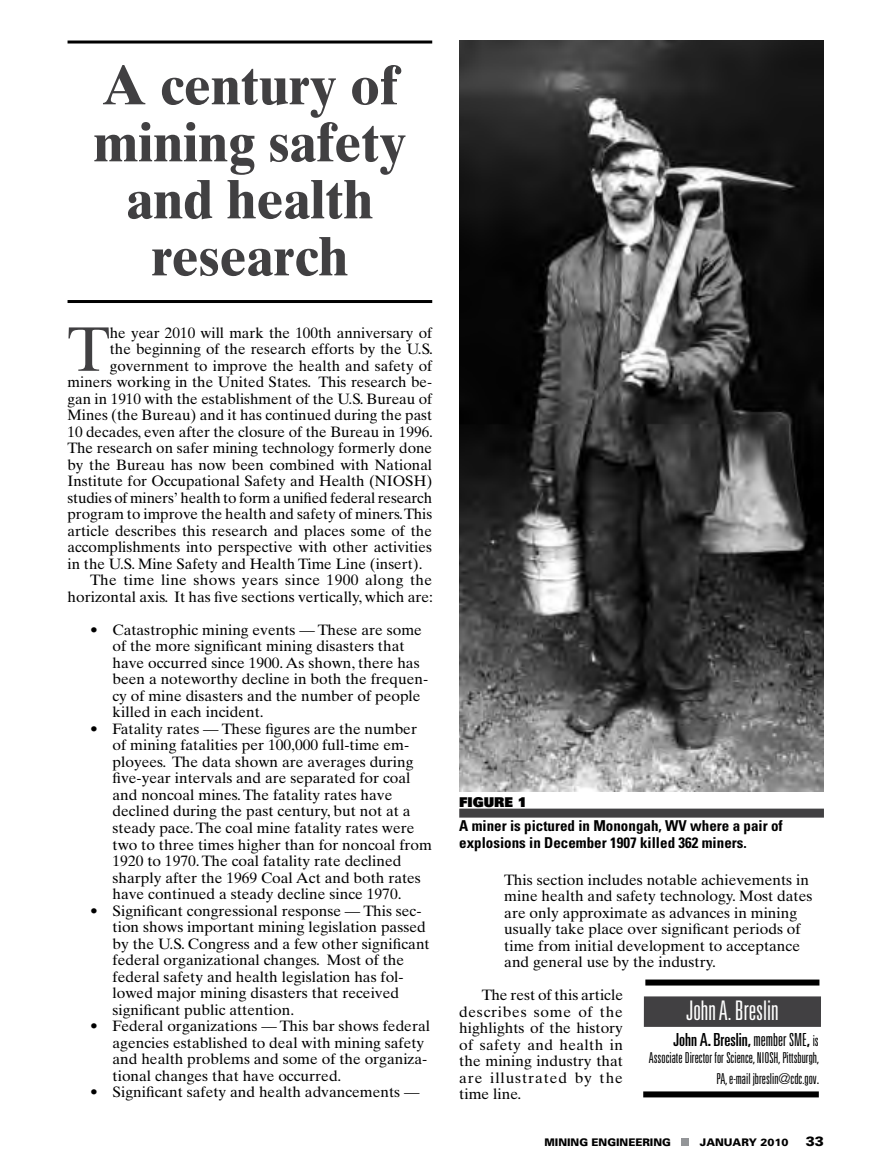
<style>
.page{position:relative;width:878px;height:1175px;background:#fff}
.page>*{position:absolute;margin:0;border:0;box-sizing:border-box;transform-origin:0 0}
.t1{font:62.85px "Times Ten";color:#414042}
.t2{font:700 55.5px/57px "Times Ten";color:#414042;text-align:center}
.t3{font:300 ultra-condensed 27px "Univers";color:#fff}
.t4{font:ultra-condensed 18px "Univers";color:#000}
.t5{font:15px/16.5px "Times Ten";color:#000}
.t6{font:700 condensed 15px/16.5px "Univers";color:#000}
.t7{font:300 ultra-condensed 15px/21px "Univers";color:#000;text-align:right}
.t8{font:15px "Times Ten";letter-spacing:.025em;color:#000}
.t9{font:900 13.5px "Univers";color:#000}
.t10{font:900 13.5px "Univers";color:#000}
.t11{font:900 10.5px "Univers";color:#000}
.s1{font-weight:300}
.s2{font-weight:300;font-size:15px}
.s3{font-size:18px}
</style>
<div class="page">
<div style="left:681px;top:1137px;width:8px;height:8px;background:#939598"></div>
<div style="left:644px;top:996px;width:177px;height:30px;background:#414042"></div>
<div style="left:645px;top:979px;width:174px;height:6px;background:#000"></div>
<div style="left:643px;top:1091px;width:175px;height:6px;background:#000"></div>
<div style="left:459px;top:808px;width:365px;height:9px;background:#414042"></div>
<img style="left:459px;top:41px;width:365px;height:750px">
<svg style="left:68px;top:40px;width:364px;height:4px"></svg>
<hr style="left:68px;top:300px;width:364px;height:3px;background:#000">
<h2 class="t2" style="left:93px;top:56px;width:314px">A century of mining safety and health research</h2>
<h1 class="t1" style="left:68px;top:312px;width:44px">T</h1>
<p class="t5" style="left:110px;top:324px;width:324px">he year 2010 will mark the 100th anniversary of</p>
<p class="t5" style="left:110px;top:341px;width:324px">the beginning of the research efforts by the U.S.</p>
<p class="t5" style="left:110px;top:357px;width:324px">government to improve the health and safety of</p>
<p class="t5" style="left:67px;top:374px;width:366px">miners working in the United States. This research be-</p>
<p class="t5" style="left:67px;top:390px;width:366px">gan in 1910 with the establishment of the U.S. Bureau of</p>
<p class="t5" style="left:67px;top:407px;width:366px">Mines (the Bureau) and it has continued during the past</p>
<p class="t5" style="left:67px;top:423px;width:367px">10 decades, even after the closure of the Bureau in 1996.</p>
<p class="t5" style="left:67px;top:440px;width:366px">The research on safer mining technology formerly done</p>
<p class="t5" style="left:67px;top:456px;width:366px">by the Bureau has now been combined with National</p>
<p class="t5" style="left:67px;top:473px;width:366px">Institute for Occupational Safety and Health (NIOSH)</p>
<p class="t5" style="left:67px;top:489px;width:366px">studies of miners’ health to form a unified federal research</p>
<p class="t5" style="left:67px;top:506px;width:366px">program to improve the health and safety of miners. This</p>
<p class="t5" style="left:67px;top:522px;width:366px">article describes this research and places some of the</p>
<p class="t5" style="left:67px;top:539px;width:366px">accomplishments into perspective with other activities</p>
<p class="t5" style="left:67px;top:555px;width:356px">in the U.S. Mine Safety and Health Time Line (insert).</p>
<p class="t8" style="left:90px;top:571px;width:344px">The time line shows years since 1900 along the</p>
<p class="t5" style="left:68px;top:588px;width:367px">horizontal axis. It has five sections vertically, which are:</p>
<p class="t5" style="left:112px;top:621px;width:317px;text-indent:-22px">• Catastrophic mining events — These are some of the more significant mining disasters that have occurred since 1900. As shown, there has been a noteworthy decline in both the frequen&shy;cy of mine disasters and the number of people killed in each incident.</p>
<p class="t5" style="left:112px;top:720px;width:321px;text-indent:-22px">• Fatality rates — These figures are the number of mining fatalities per 100,000 full-time em&shy;ployees. The data shown are averages during five-year intervals and are separated for coal and noncoal mines. The fatality rates have declined during the past century, but not at a steady pace. The coal mine fatality rates were two to three times higher than for noncoal from 1920 to 1970. The coal fatality rate declined sharply after the 1969 Coal Act and both rates have continued a steady decline since 1970.</p>
<p class="t5" style="left:112px;top:902px;width:319px;text-indent:-22px">• Significant congressional response — This sec&shy;tion shows important mining legislation passed by the U.S. Congress and a few other significant federal organizational changes. Most of the federal safety and health legislation has fol&shy;lowed major mining disasters that received significant public attention.</p>
<p class="t5" style="left:112px;top:1017px;width:319px;text-indent:-22px">• Federal organizations — This bar shows federal agencies established to deal with mining safety and health problems and some of the organiza&shy;tional changes that have occurred.</p>
<p class="t5" style="left:90px;top:1083px;width:331px">• Significant safety and health advancements —</p>
<p class="t9" style="left:459px;top:793px;width:69px">FIGURE 1</p>
<p class="t6" style="left:459px;top:817px;width:325px">A miner is pictured in Monongah, WV where a pair of explosions in December 1907 killed 362 miners.</p>
<p class="t5" style="left:504px;top:871px;width:310px">This section includes notable achievements in mine health and safety technology. Most dates are only approximate as advances in mining usually take place over significant periods of time from initial development to acceptance and general use by the industry.</p>
<p class="t5" style="left:459px;top:986px;width:165px;text-align:justify;text-indent:22px">The rest of this article describes some of the highlights of the history of safety and health in the mining industry that are illustrated by the time line.</p>
<h3 class="t3" style="left:686px;top:996px;width:94px">John A. Breslin</h3>
<p class="t4" style="left:673px;top:1029px;width:147px">John A. Breslin, <span class="s1">member SME</span>, <span class="s2">is</span></p>
<p class="t7" style="left:648px;top:1046px;width:172px">Associate Director for Science, NIOSH, Pittsburgh,<br>PA, e-mail jbreslin@cdc.gov<span class="s3">.</span></p>
<p class="t11" style="left:544px;top:1135px;width:128px">MINING ENGINEERING</p>
<p class="t11" style="left:700px;top:1135px;width:90px">JANUARY 2010</p>
<p class="t10" style="left:805px;top:1132px;width:20px">33</p>
</div>
